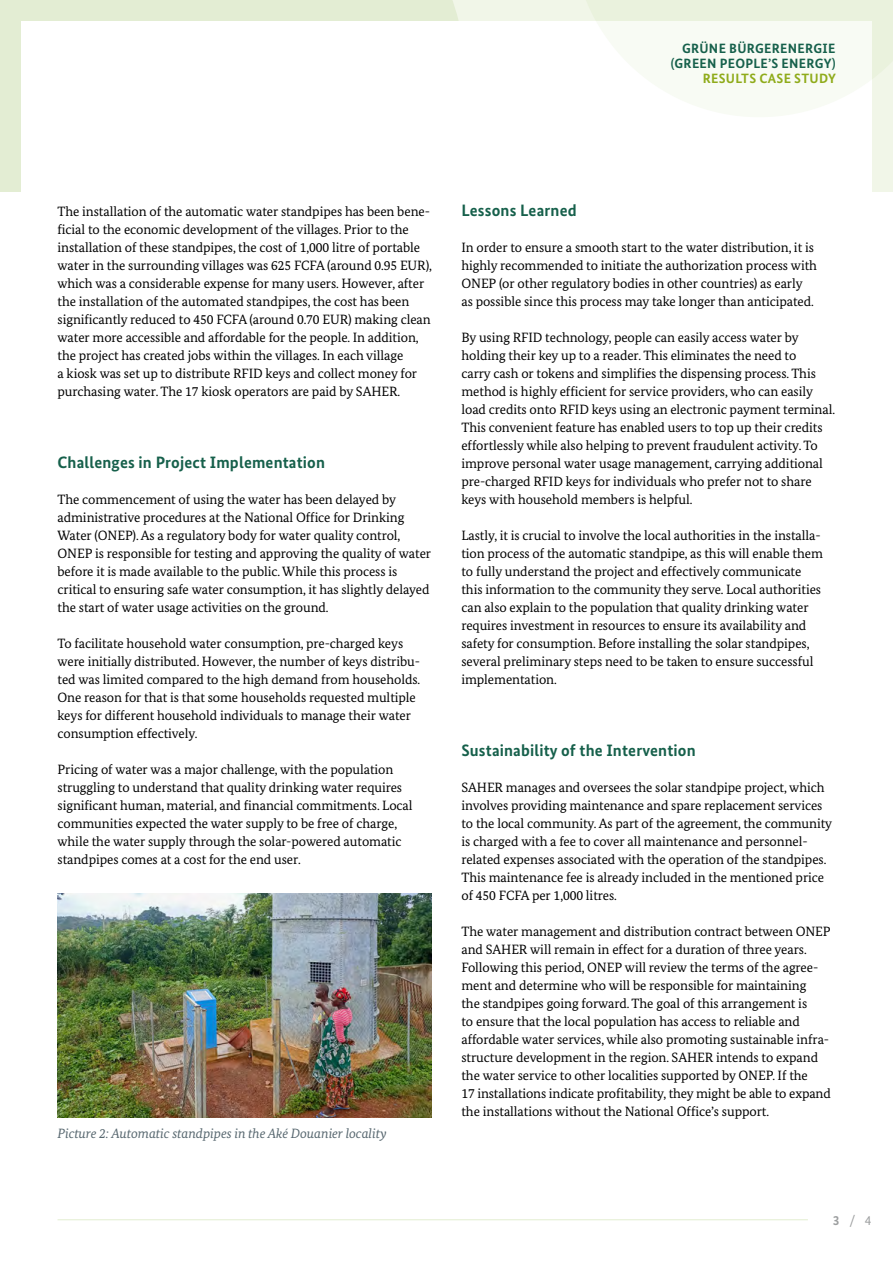
<style>
.page{position:relative;width:893px;height:1263px;background:#fff}
.page>*{position:absolute;margin:0;border:0;box-sizing:border-box;transform-origin:0 0}
.t1{font:700 16.5px "Bundes Sans";letter-spacing:.01em;color:#16604b}
.t2{font:13.5px/18px "Bundes Serif";letter-spacing:-.005em;color:#000}
.t3{font:italic 13.5px "Bundes Serif";letter-spacing:-.005em;color:#57676f}
.t4{font:700 13.5px/15px "Bundes Sans";letter-spacing:.02em;color:#16604b;text-align:right}
.t5{font:700 13.5px "Bundes Sans";letter-spacing:.02em;color:#8fab1a}
.t6{font:13.5px "Bundes Sans";color:#9c9e9f}
.s1{font-weight:700}
</style>
<div class="page">
<div style="left:0;top:0;width:893px;height:191px;background:#f1f6e8"></div>
<div style="left:0;top:0;width:459px;height:191px;background:#e3edd3"></div>
<div style="left:21px;top:21px;width:851px;height:1221px;background:#fff"></div>
<svg style="left:586px;top:0;width:307px;height:117px"></svg>
<hr style="left:58px;top:1219px;width:750px;height:1px;background:#e3eed1">
<img style="left:58px;top:894px;width:374px;height:223px">
<p class="t4" style="left:671px;top:41px;width:166px">GRÜNE BÜRGERENERGIE (GREEN PEOPLE’S ENERGY)</p>
<p class="t5" style="left:703px;top:70px;width:135px">RESULTS CASE STUDY</p>
<p class="t2" style="left:58px;top:202px;width:376px">The installation of the automatic water standpipes has been bene&shy;ficial to the economic development of the villages. Prior to the installation of these standpipes, the cost of 1,000 litre of portable water in the surrounding villages was 625 FCFA (around 0.95 EUR), which was a considerable expense for many users. However, after the installation of the automated standpipes, the cost has been significantly reduced to 450 FCFA (around 0.70 EUR) making clean water more accessible and affordable for the people. In addition, the project has created jobs within the villages. In each village<br>a kiosk was set up to distribute RFID keys and collect money for purchasing water. The 17 kiosk operators are paid by SAHER.</p>
<p class="t1" style="left:58px;top:452px;width:269px">Challenges in Project Implementation</p>
<p class="t2" style="left:58px;top:490px;width:375px">The commencement of using the water has been delayed by administrative procedures at the National Office for Drinking Water (ONEP). As a regulatory body for water quality control, ONEP is responsible for testing and approving the quality of water before it is made available to the public. While this process is critical to ensuring safe water consumption, it has slightly delayed the start of water usage activities on the ground.</p>
<p class="t2" style="left:58px;top:634px;width:364px">To facilitate household water consumption, pre-charged keys were initially distributed. However, the number of keys distribu&shy;ted was limited compared to the high demand from households.<br>One reason for that is that some households requested multiple keys for different household individuals to manage their water consumption effectively.</p>
<p class="t2" style="left:58px;top:760px;width:357px">Pricing of water was a major challenge, with the population struggling to understand that quality drinking water requires significant human, material, and financial commitments. Local communities expected the water supply to be free of charge, while the water supply through the solar-powered automatic standpipes comes at a cost for the end user.</p>
<p class="t3" style="left:58px;top:1125px;width:331px">Picture 2: Automatic standpipes in the Aké Douanier locality</p>
<p class="t1" style="left:461px;top:200px;width:117px">Lessons Learned</p>
<p class="t2" style="left:461px;top:238px;width:357px">In order to ensure a smooth start to the water distribution, it is highly recommended to initiate the authorization process with ONEP (or other regulatory bodies in other countries) as early as possible since this process may take longer than anticipated.</p>
<p class="t2" style="left:461px;top:328px;width:375px">By using RFID technology, people can easily access water by holding their key up to a reader. This eliminates the need to<br>carry cash or tokens and simplifies the dispensing process. This method is highly efficient for service providers, who can easily load credits onto RFID keys using an electronic payment terminal.<br>This convenient feature has enabled users to top up their credits effortlessly while also helping to prevent fraudulent activity. To improve personal water usage management, carrying additional pre-charged RFID keys for individuals who prefer not to share keys with household members is helpful.</p>
<p class="t2" style="left:461px;top:526px;width:363px">Lastly, it is crucial to involve the local authorities in the installa&shy;tion process of the automatic standpipe, as this will enable them to fully understand the project and effectively communicate this information to the community they serve. Local authorities can also explain to the population that quality drinking water requires investment in resources to ensure its availability and safety for consumption. Before installing the solar standpipes, several preliminary steps need to be taken to ensure successful implementation.</p>
<p class="t1" style="left:461px;top:740px;width:236px">Sustainability of the Intervention</p>
<p class="t2" style="left:461px;top:778px;width:372px">SAHER manages and oversees the solar standpipe project, which involves providing maintenance and spare replacement services to the local community. As part of the agreement, the community is charged with a fee to cover all maintenance and personnel&shy;related expenses associated with the operation of the standpipes.<br>This maintenance fee is already included in the mentioned price of 450 FCFA per 1,000 litres.</p>
<p class="t2" style="left:461px;top:922px;width:371px">The water management and distribution contract between ONEP and SAHER will remain in effect for a duration of three years.<br>Following this period, ONEP will review the terms of the agree&shy;ment and determine who will be responsible for maintaining<br>the standpipes going forward. The goal of this arrangement is<br>to ensure that the local population has access to reliable and affordable water services, while also promoting sustainable infra&shy;structure development in the region. SAHER intends to expand the water service to other localities supported by ONEP. If the<br>17 installations indicate profitability, they might be able to expand the installations without the National Office’s support.</p>
<p class="t6" style="left:833px;top:1212px;width:40px"><span class="s1">3</span> / 4</p>
</div>
